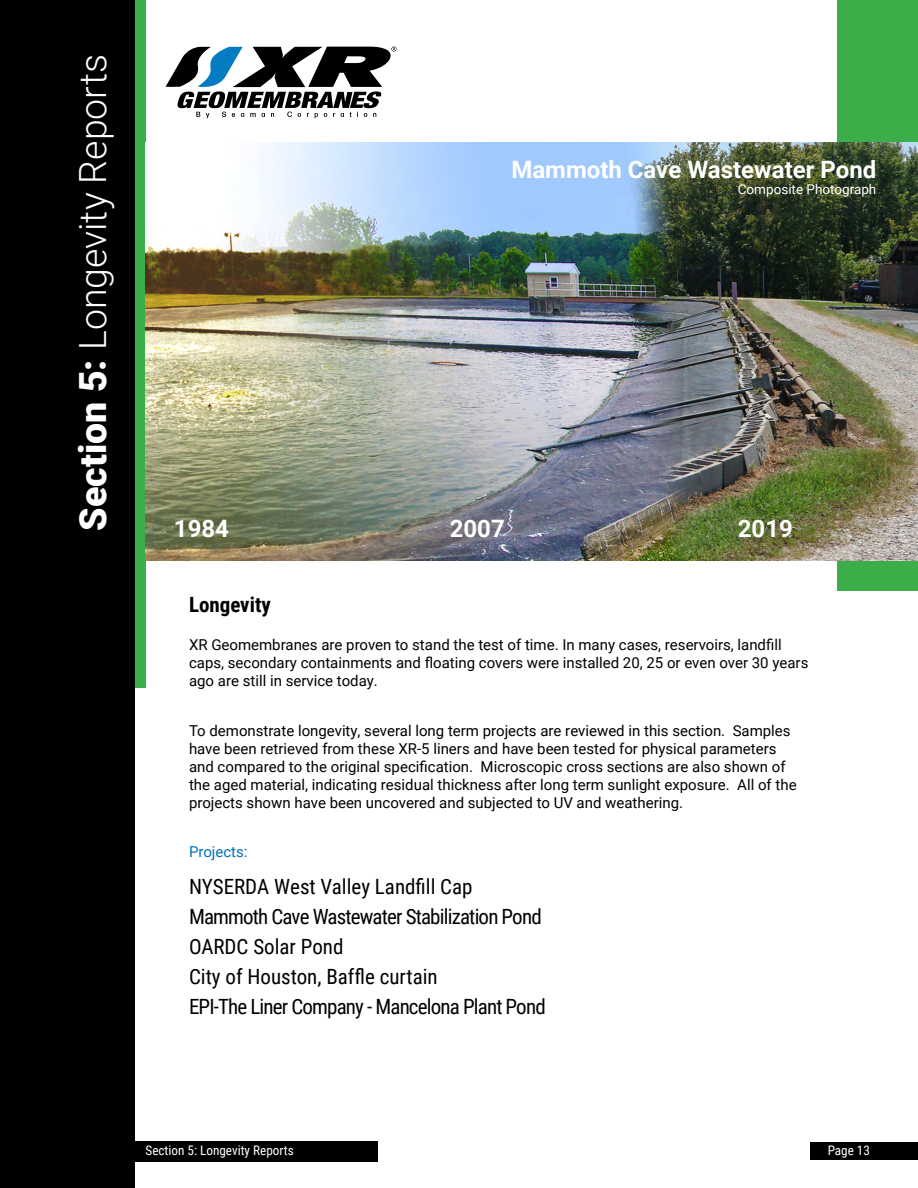
<style>
.page{position:relative;width:918px;height:1188px;background:#fff}
.page>*{position:absolute;margin:0;border:0;box-sizing:border-box;transform-origin:0 0}
.t1{font:300 37.5px "Roboto";color:#fff}
.t2{font:700 24px "Roboto";color:#fff}
.t3{font:21px/30px "Roboto Condensed";letter-spacing:-.04em;color:#000}
.t4{font:700 21px "Roboto Condensed";color:#000}
.t5{font:15px/18px "Roboto";color:#000}
.t6{font:15px "Roboto";color:#0070b9}
.t7{font:13.5px "Roboto";color:#fff}
.t8{font:13.2px "Roboto Condensed";color:#fff}
.s1{font-weight:900}
</style>
<div class="page">
<div style="left:0;top:0;width:135px;height:1188px;background:#000"></div>
<div style="left:135px;top:0;width:11px;height:688px;background:#3bae49"></div>
<div style="left:810px;top:1142px;width:108px;height:18px;background:#000"></div>
<div style="left:27px;top:1141px;width:351px;height:20px;background:#000"></div>
<div style="left:837px;top:0;width:81px;height:591px;background:#3bae49"></div>
<img style="left:146px;top:142px;width:772px;height:419px">
<svg style="left:165px;top:46px;width:231px;height:72px"></svg>
<h1 class="t1" style="left:67px;top:531px;width:478px;rotate:-90deg"><span class="s1">Section 5:</span> Longevity Reports</h1>
<h2 class="t2" style="left:511px;top:153px;width:367px">Mammoth Cave Wastewater Pond</h2>
<p class="t7" style="left:738px;top:180px;width:140px">Composite Photograph</p>
<h2 class="t2" style="left:174px;top:512px;width:57px">1984</h2>
<h2 class="t2" style="left:450px;top:512px;width:57px">2007</h2>
<h2 class="t2" style="left:738px;top:512px;width:57px">2019</h2>
<h3 class="t4" style="left:189px;top:589px;width:83px">Longevity</h3>
<p class="t5" style="left:189px;top:635px;width:621px">XR Geomembranes are proven to stand the test of time. In many cases, reservoirs, landfill caps, secondary containments and floating covers were installed 20, 25 or even over 30 years ago are still in service today.</p>
<p class="t5" style="left:189px;top:721px;width:609px">To demonstrate longevity, several long term projects are reviewed in this section. Samples have been retrieved from these XR-5 liners and have been tested for physical parameters and compared to the original specification. Microscopic cross sections are also shown of the aged material, indicating residual thickness after long term sunlight exposure. All of the projects shown have been uncovered and subjected to UV and weathering.</p>
<p class="t6" style="left:189px;top:841px;width:60px">Projects:</p>
<h3 class="t3" style="left:189px;top:871px;width:358px">NYSERDA West Valley Landfill Cap Mammoth Cave Wastewater Stabilization Pond OARDC Solar Pond<br>City of Houston, Baffle curtain<br>EPI-The Liner Company - Mancelona Plant Pond</h3>
<p class="t8" style="left:145px;top:1141px;width:150px">Section 5: Longevity Reports</p>
<p class="t8" style="left:828px;top:1141px;width:44px">Page 13</p>
</div>
